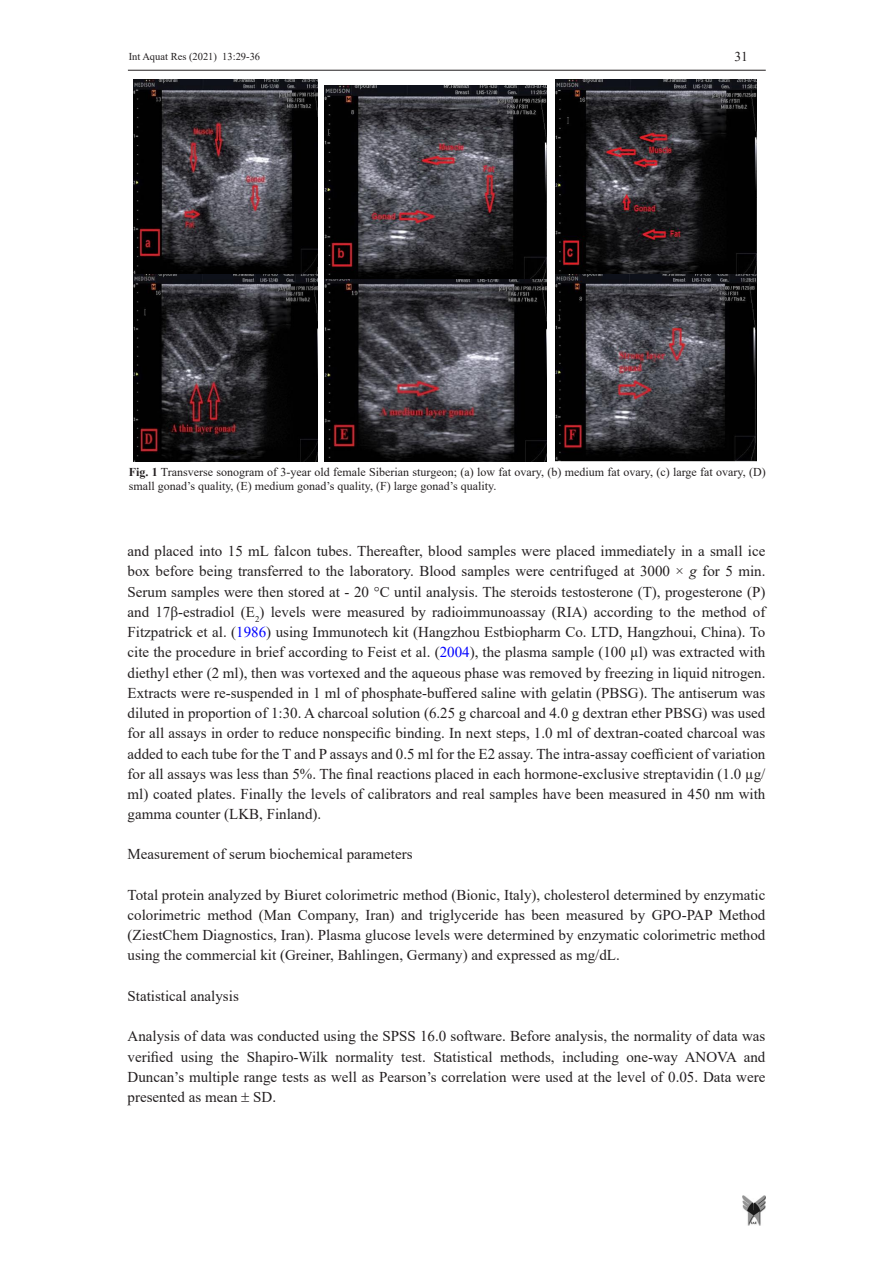
<style>
.page{position:relative;width:893px;height:1263px;background:#fff}
.page>*{position:absolute;margin:0;border:0;box-sizing:border-box;transform-origin:0 0}
.t1{font:15px/20.2px "Times New Roman";color:#231f20;text-align:justify}
.t2{font:13.5px "Times New Roman";color:#231f20}
.t3{font:12px/14.4px "Times New Roman";color:#231f20}
.t4{font:10.5px "Times New Roman";color:#231f20}
.s1{font-weight:700}
.s2{font-style:italic}
.s3{color:#00f}
</style>
<div class="page">
<hr style="left:128px;top:70px;width:638px;height:1px;background:#231f20">
<img style="left:742px;top:1195px;width:23px;height:31px">
<img style="left:133px;top:80px;width:184px;height:382px">
<img style="left:324px;top:279px;width:223px;height:183px">
<img style="left:555px;top:80px;width:201px;height:382px">
<img style="left:324px;top:85px;width:223px;height:194px">
<p class="t4" style="left:129px;top:49px;width:133px">Int Aquat Res (2021) 13:29-36</p>
<p class="t2" style="left:734px;top:46px;width:15px">31</p>
<p class="t3" style="left:129px;top:464px;width:639px"><span class="s1">Fig. 1</span> Transverse sonogram of 3-year old female Siberian sturgeon; (a) low fat ovary, (b) medium fat ovary, (c) large fat ovary, (D) small gonad’s quality, (E) medium gonad’s quality, (F) large gonad’s quality.</p>
<p class="t1" style="left:128px;top:540px;width:639px">and placed into 15 mL falcon tubes. Thereafter, blood samples were placed immediately in a small ice box before being transferred to the laboratory. Blood samples were centrifuged at 3000 × <span class="s2">g</span> for 5 min.<br>Serum samples were then stored at - 20 °C until analysis. The steroids testosterone (T), progesterone (P) and 17β-estradiol (E<sub>2</sub>) levels were measured by radioimmunoassay (RIA) according to the method of Fitzpatrick et al. (<span class="s3">1986</span>) using Immunotech kit (Hangzhou Estbiopharm Co. LTD, Hangzhoui, China). To cite the procedure in brief according to Feist et al. (<span class="s3">2004</span>), the plasma sample (100 µl) was extracted with diethyl ether (2 ml), then was vortexed and the aqueous phase was removed by freezing in liquid nitrogen.<br>Extracts were re-suspended in 1 ml of phosphate-buffered saline with gelatin (PBSG). The antiserum was diluted in proportion of 1:30. A charcoal solution (6.25 g charcoal and 4.0 g dextran ether PBSG) was used for all assays in order to reduce nonspecific binding. In next steps, 1.0 ml of dextran-coated charcoal was added to each tube for the T and P assays and 0.5 ml for the E2 assay. The intra-assay coefficient of variation for all assays was less than 5%. The final reactions placed in each hormone-exclusive streptavidin (1.0 µg/ ml) coated plates. Finally the levels of calibrators and real samples have been measured in 450 nm with gamma counter (LKB, Finland).</p>
<p class="t1" style="left:128px;top:843px;width:286px">Measurement of serum biochemical parameters</p>
<p class="t1" style="left:128px;top:884px;width:639px">Total protein analyzed by Biuret colorimetric method (Bionic, Italy), cholesterol determined by enzymatic colorimetric method (Man Company, Iran) and triglyceride has been measured by GPO-PAP Method (ZiestChem Diagnostics, Iran). Plasma glucose levels were determined by enzymatic colorimetric method using the commercial kit (Greiner, Bahlingen, Germany) and expressed as mg/dL.</p>
<p class="t1" style="left:128px;top:985px;width:113px">Statistical analysis</p>
<p class="t1" style="left:128px;top:1026px;width:639px">Analysis of data was conducted using the SPSS 16.0 software. Before analysis, the normality of data was verified using the Shapiro-Wilk normality test. Statistical methods, including one-way ANOVA and Duncan’s multiple range tests as well as Pearson’s correlation were used at the level of 0.05. Data were presented as mean SD.</p>
</div>
